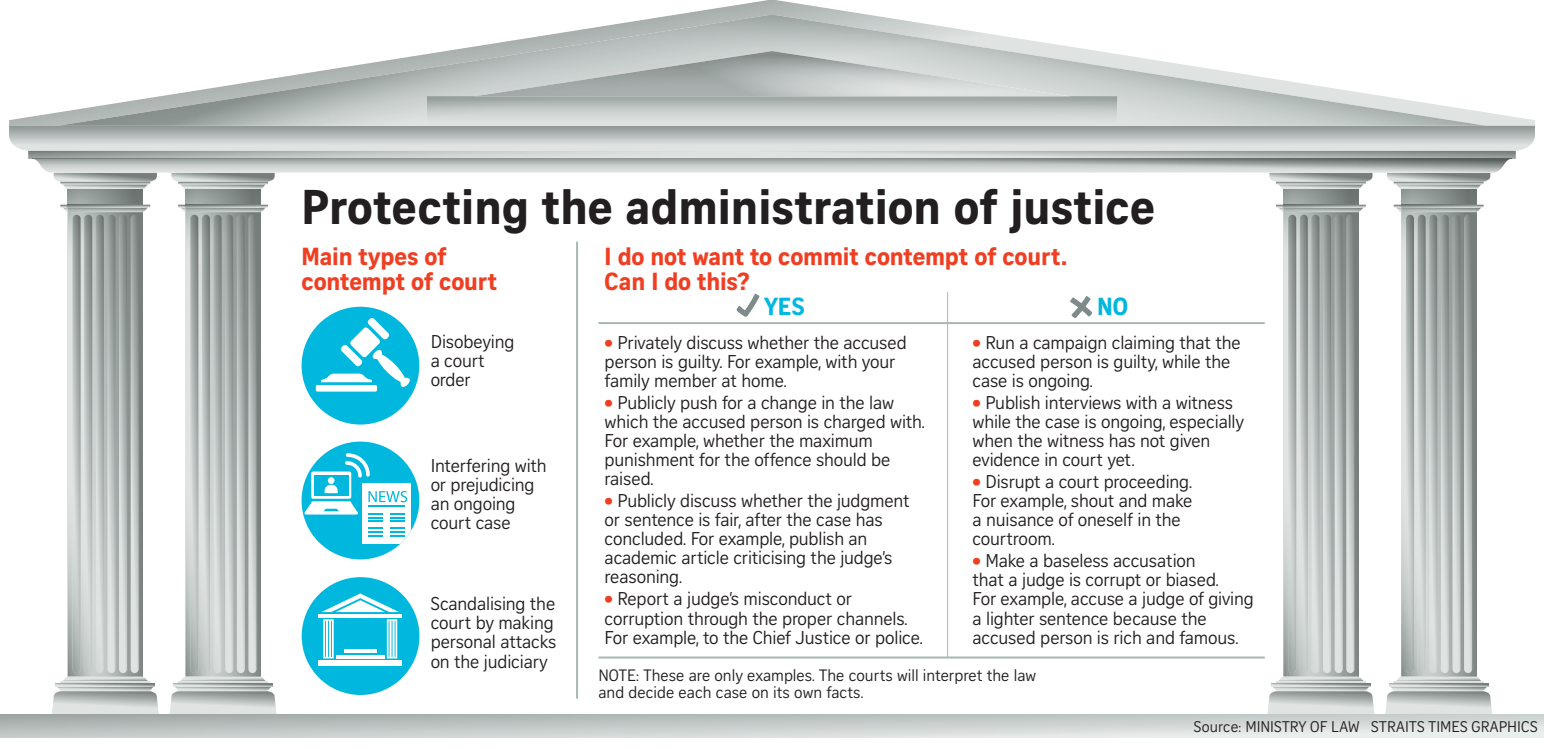
<style>
.page{position:relative;width:1544px;height:749px;background:#fff}
.page>*{position:absolute;margin:0;border:0;box-sizing:border-box;transform-origin:0 0}
.t1{font:700 47.2px "Curator Serp Text";color:#231f20}
.t2{font:700 24px/25px "Curator Serp Text";letter-spacing:-.01em;color:#ef3e22}
.t3{font:700 24px "Curator Serp Text";color:#00b8de}
.t4{font:18px/19px "Curator Serp Text";letter-spacing:-.01em;color:#231f20}
.t5{font:16px/17px "Curator Serp Text";color:#231f20}
.t6{font:15px "Curator Serp Text";letter-spacing:.01em;color:#231f20}
.s1{font-weight:700;font-size:24px;color:#ef3e22}
</style>
<div class="page">
<svg style="left:1393px;top:204px;width:90px;height:8px"></svg>
<svg style="left:1387px;top:173px;width:103px;height:16px;background:#b3b9b7"></svg>
<svg style="left:1385px;top:675px;width:106px;height:38px;background:#c7cccb"></svg>
<svg style="left:1388px;top:683px;width:100px;height:3px"></svg>
<img style="left:1401px;top:189px;width:75px;height:486px">
<img style="left:1463px;top:214px;width:8px;height:458px;border-radius:4px">
<img style="left:1452px;top:214px;width:8px;height:458px;border-radius:4px">
<img style="left:1440px;top:214px;width:8px;height:458px;border-radius:4px">
<img style="left:1428px;top:214px;width:9px;height:458px;border-radius:4px">
<img style="left:1417px;top:214px;width:8px;height:458px;border-radius:4px">
<img style="left:1405px;top:214px;width:8px;height:458px;border-radius:4px">
<svg style="left:1276px;top:204px;width:89px;height:8px"></svg>
<svg style="left:1269px;top:173px;width:103px;height:16px;background:#b4b9b7"></svg>
<svg style="left:1267px;top:675px;width:107px;height:38px;background:#c8cdcc"></svg>
<svg style="left:1271px;top:683px;width:99px;height:3px"></svg>
<img style="left:1283px;top:189px;width:75px;height:486px">
<img style="left:1346px;top:214px;width:8px;height:458px;border-radius:4px">
<img style="left:1334px;top:214px;width:8px;height:458px;border-radius:4px">
<img style="left:1322px;top:214px;width:8px;height:458px;border-radius:4px">
<img style="left:1311px;top:214px;width:8px;height:458px;border-radius:4px">
<img style="left:1299px;top:214px;width:8px;height:458px;border-radius:4px">
<img style="left:1288px;top:214px;width:8px;height:458px;border-radius:4px">
<svg style="left:178px;top:204px;width:90px;height:8px"></svg>
<svg style="left:171px;top:173px;width:104px;height:16px;background:#b4bab8"></svg>
<svg style="left:170px;top:675px;width:106px;height:38px;background:#c7cccb"></svg>
<svg style="left:173px;top:683px;width:100px;height:3px"></svg>
<img style="left:186px;top:189px;width:75px;height:486px">
<img style="left:248px;top:214px;width:8px;height:458px;border-radius:4px">
<img style="left:237px;top:214px;width:8px;height:458px;border-radius:4px">
<img style="left:225px;top:214px;width:8px;height:458px;border-radius:4px">
<img style="left:213px;top:214px;width:9px;height:458px;border-radius:4px">
<img style="left:202px;top:214px;width:8px;height:458px;border-radius:4px">
<img style="left:190px;top:214px;width:8px;height:458px;border-radius:4px">
<svg style="left:60px;top:204px;width:90px;height:8px"></svg>
<svg style="left:52px;top:675px;width:107px;height:38px;background:#c8cdcc"></svg>
<svg style="left:56px;top:683px;width:99px;height:3px"></svg>
<img style="left:68px;top:189px;width:75px;height:486px">
<img style="left:131px;top:214px;width:8px;height:458px;border-radius:4px">
<img style="left:119px;top:214px;width:8px;height:458px;border-radius:4px">
<img style="left:107px;top:214px;width:8px;height:458px;border-radius:4px">
<img style="left:96px;top:214px;width:8px;height:458px;border-radius:4px">
<img style="left:84px;top:214px;width:8px;height:458px;border-radius:4px">
<img style="left:73px;top:214px;width:8px;height:458px;border-radius:4px">
<svg style="left:0;top:714px;width:1543px;height:23px;background:#c7cdcb"></svg>
<svg style="left:9px;top:0;width:1525px;height:126px"></svg>
<svg style="left:49px;top:172px;width:108px;height:17px;background:#b9bfbd"></svg>
<svg style="left:9px;top:126px;width:1525px;height:25px;background:#bfc4c3"></svg>
<img style="left:36px;top:160px;width:1472px;height:12px">
<img style="left:28px;top:151px;width:1487px;height:8px">
<img style="left:32px;top:159px;width:1479px;height:1px">
<img style="left:57px;top:15px;width:1429px;height:111px">
<img style="left:427px;top:96px;width:689px;height:30px">
<img style="left:475px;top:51px;width:593px;height:45px">
<img style="left:473px;top:96px;width:597px;height:1px">
<svg style="left:736px;top:293px;width:23px;height:23px"></svg>
<svg style="left:1070px;top:296px;width:22px;height:22px"></svg>
<hr style="left:598px;top:322px;width:666px;height:2px;background:#a8b7b6">
<hr style="left:598px;top:656px;width:666px;height:2px;background:#a8b7b6">
<hr style="left:947px;top:292px;width:1px;height:365px;background:#a8b7b6">
<hr style="left:576px;top:241px;width:2px;height:457px;background:#a8b7b6">
<div style="left:302px;top:576px;width:117px;height:118px;background:#00b8de;border-radius:50%"></div>
<div style="left:318px;top:659px;width:84px;height:6px;background:#fff"></div>
<svg style="left:336px;top:655px;width:48px;height:3px"></svg>
<svg style="left:344px;top:649px;width:32px;height:3px"></svg>
<hr style="left:318px;top:614px;width:84px;height:3px;background:#fff">
<svg style="left:323px;top:619px;width:11px;height:39px"></svg>
<svg style="left:387px;top:619px;width:10px;height:39px"></svg>
<svg style="left:324px;top:593px;width:73px;height:18px"></svg>
<div style="left:301px;top:441px;width:118px;height:118px;background:#00b8de;border-radius:50%"></div>
<div style="left:362px;top:482px;width:48px;height:61px;background:#fff"></div>
<hr style="left:368px;top:505px;width:37px;height:2px;background:#00b8de">
<svg style="left:368px;top:491px;width:39px;height:11px"></svg>
<svg style="left:368px;top:513px;width:14px;height:8px"></svg>
<svg style="left:368px;top:527px;width:14px;height:9px"></svg>
<svg style="left:390px;top:513px;width:15px;height:8px"></svg>
<svg style="left:390px;top:527px;width:15px;height:9px"></svg>
<svg style="left:345px;top:453px;width:25px;height:24px"></svg>
<svg style="left:311px;top:471px;width:40px;height:27px"></svg>
<div style="left:314px;top:474px;width:34px;height:21px;background:#00b8de"></div>
<svg style="left:304px;top:501px;width:54px;height:13px"></svg>
<svg style="left:324px;top:477px;width:13px;height:16px"></svg>
<div style="left:301px;top:306px;width:118px;height:118px;background:#00b8de;border-radius:50%"></div>
<svg style="left:321px;top:317px;width:89px;height:70px"></svg>
<div style="left:316px;top:384px;width:61px;height:7px;background:#fff;border-radius:2px"></div>
<h1 class="t1" style="left:301px;top:178px;width:855px">Protecting the administration of justice</h1>
<h2 class="t2" style="left:301px;top:243px;width:197px">Main types of contempt of court</h2>
<p class="t4" style="left:430px;top:332px;width:85px">Disobeying a court order</p>
<p class="t4" style="left:430px;top:455px;width:118px">Interfering with or prejudicing an ongoing court case</p>
<p class="t4" style="left:430px;top:594px;width:127px">Scandalising the court by making personal attacks on the judiciary</p>
<h2 class="t2" style="left:604px;top:243px;width:464px">I do not want to commit contempt of court.<br>Can I do this?</h2>
<h2 class="t3" style="left:764px;top:291px;width:42px">YES</h2>
<h2 class="t3" style="left:1097px;top:291px;width:33px">NO</h2>
<p class="t4" style="left:604px;top:333px;width:303px"><span class="s1">•</span> Privately discuss whether the accused person is guilty. For example, with your family member at home.</p>
<p class="t4" style="left:604px;top:393px;width:322px"><span class="s1">•</span> Publicly push for a change in the law which the accused person is charged with.<br>For example, whether the maximum punishment for the offence should be raised.</p>
<p class="t4" style="left:604px;top:491px;width:306px"><span class="s1">•</span> Publicly discuss whether the judgment or sentence is fair, after the case has concluded. For example, publish an academic article criticising the judge’s reasoning.</p>
<p class="t4" style="left:604px;top:589px;width:319px"><span class="s1">•</span> Report a judge’s misconduct or corruption through the proper channels.<br>For example, to the Chief Justice or police.</p>
<p class="t4" style="left:972px;top:333px;width:270px"><span class="s1">•</span> Run a campaign claiming that the accused person is guilty, while the case is ongoing.</p>
<p class="t4" style="left:972px;top:393px;width:273px"><span class="s1">•</span> Publish interviews with a witness while the case is ongoing, especially when the witness has not given evidence in court yet.</p>
<p class="t4" style="left:972px;top:472px;width:221px"><span class="s1">•</span> Disrupt a court proceeding.<br>For example, shout and make a nuisance of oneself in the courtroom.</p>
<p class="t4" style="left:972px;top:551px;width:283px"><span class="s1">•</span> Make a baseless accusation<br>that a judge is corrupt or biased.<br>For example, accuse a judge of giving a lighter sentence because the accused person is rich and famous.</p>
<p class="t5" style="left:598px;top:666px;width:439px">NOTE: These are only examples. The courts will interpret the law and decide each case on its own facts.</p>
<p class="t6" style="left:1193px;top:717px;width:345px">Source: MINISTRY OF LAW STRAITS TIMES GRAPHICS</p>
</div>
